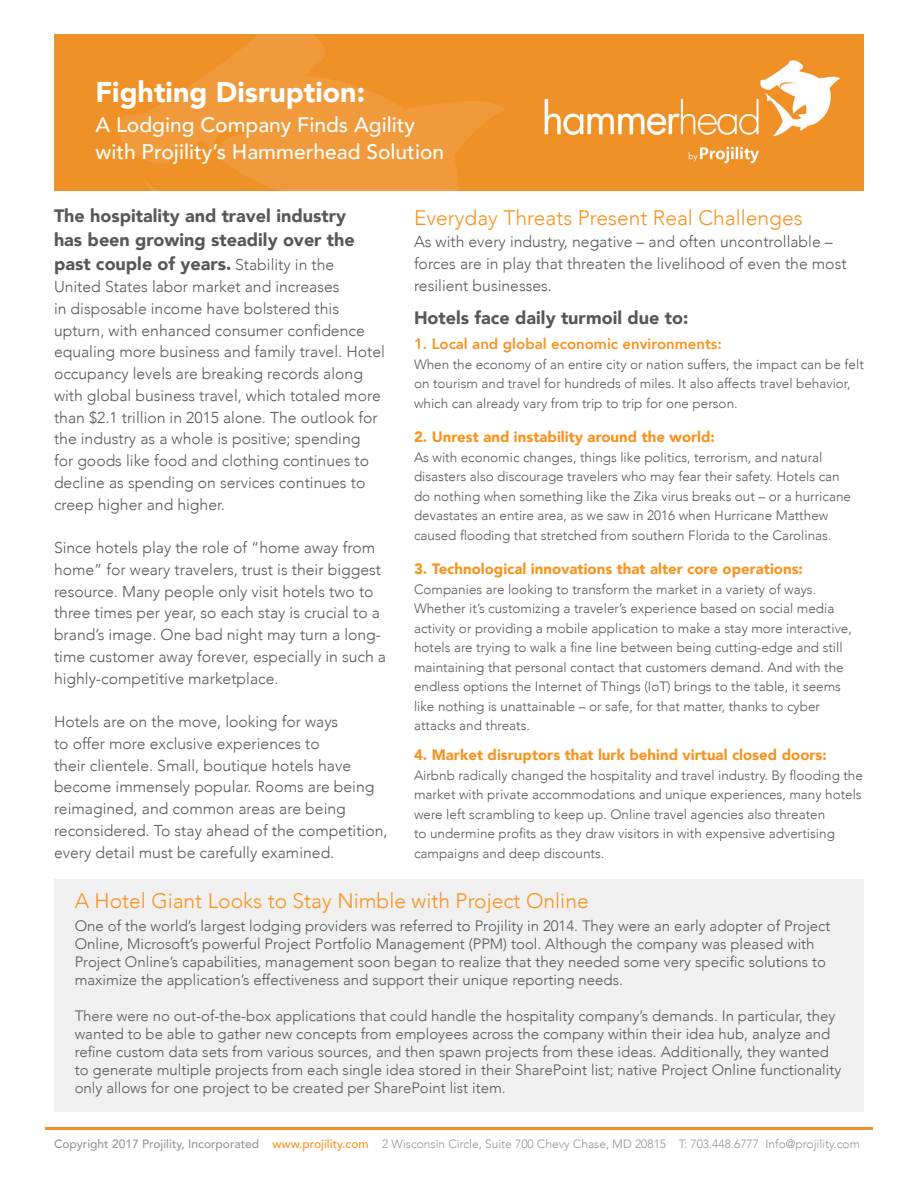
<style>
.page{position:relative;width:918px;height:1188px;background:#fff}
.page>*{position:absolute;margin:0;border:0;box-sizing:border-box;transform-origin:0 0}
.t1{font:900 28.5px "Avenir";color:#fff}
.t2{font:300 21px "Avenir";color:#f79320}
.t3{font:500 21px/27px "Avenir";color:#fff}
.t4{font:900 18px/24px "Avenir";color:#57585a}
.t5{font:300 15.75px/21.8px "Avenir";color:#57585a}
.t6{font:300 15px/18px "Avenir";color:#57585a}
.t7{font:900 15px "Avenir";color:#f79320}
.t8{font:800 15px "Avenir";color:#f79320}
.t9{font:300 13.5px/19.5px "Avenir";color:#57585a}
.t10{font:300 12px "Avenir";color:#979394}
.s1{font-weight:300;font-size:15.75px}
.s2{font-weight:500}
.s3{font-weight:500;color:#f79320}
</style>
<div class="page">
<div style="left:54px;top:879px;width:810px;height:232px;background:#eff0ef"></div>
<img style="left:54px;top:35px;width:810px;height:156px">
<hr style="left:45px;top:1127px;width:828px;height:3px;background:#ef9127">
<h1 class="t1" style="left:95px;top:68px;width:271px">Fighting Disruption:</h1>
<h2 class="t3" style="left:95px;top:110px;width:350px">A Lodging Company Finds Agility with Projility’s Hammerhead Solution</h2>
<h3 class="t4" style="left:54px;top:204px;width:302px">The hospitality and travel industry has been growing steadily over the past couple of years. <span class="s1">Stability in the</span></h3>
<p class="t5" style="left:54px;top:276px;width:332px">United States labor market and increases<br>in disposable income have bolstered this upturn, with enhanced consumer confidence equaling more business and family travel. Hotel occupancy levels are breaking records along with global business travel, which totaled more than $2.1 trillion in 2015 alone. The outlook for the industry as a whole is positive; spending<br>for goods like food and clothing continues to decline as spending on services continues to creep higher and higher.</p>
<p class="t5" style="left:54px;top:537px;width:334px">Since hotels play the role of “home away from home” for weary travelers, trust is their biggest resource. Many people only visit hotels two to three times per year, so each stay is crucial to a brand’s image. One bad night may turn a long&shy;time customer away forever, especially in such a highly-competitive marketplace.</p>
<p class="t5" style="left:54px;top:711px;width:335px">Hotels are on the move, looking for ways<br>to offer more exclusive experiences to<br>their clientele. Small, boutique hotels have become immensely popular. Rooms are being reimagined, and common areas are being reconsidered. To stay ahead of the competition, every detail must be carefully examined.</p>
<h2 class="t2" style="left:414px;top:206px;width:390px">Everyday Threats Present Real Challenges</h2>
<p class="t5" style="left:414px;top:231px;width:434px">As with every industry, negative – and often uncontrollable – forces are in play that threaten the livelihood of even the most resilient businesses.</p>
<h3 class="t4" style="left:414px;top:305px;width:276px">Hotels face daily turmoil due to:</h3>
<p class="t8" style="left:414px;top:332px;width:310px">1. Local and global economic environments:</p>
<p class="t9" style="left:414px;top:354px;width:451px">When the economy of an entire city or nation suffers, the impact can be felt on tourism and travel for hundreds of miles. It also affects travel behavior, which can already vary from trip to trip for one person.</p>
<p class="t7" style="left:414px;top:424px;width:303px">2. Unrest and instability around the world:</p>
<p class="t9" style="left:414px;top:447px;width:439px">As with economic changes, things like politics, terrorism, and natural disasters also discourage travelers who may fear their safety. Hotels can do nothing when something like the Zika virus breaks out – or a hurricane devastates an entire area, as we saw in 2016 when Hurricane Matthew caused flooding that stretched from southern Florida to the Carolinas.</p>
<p class="t7" style="left:414px;top:556px;width:391px">3. Technological innovations that alter core operations:</p>
<p class="t9" style="left:414px;top:579px;width:439px">Companies are looking to transform the market in a variety of ways.<br>Whether it’s customizing a traveler’s experience based on social media activity or providing a mobile application to make a stay more interactive, hotels are trying to walk a fine line between being cutting-edge and still maintaining that personal contact that customers demand. And with the endless options the Internet of Things (IoT) brings to the table, it seems like nothing is unattainable – or safe, for that matter, thanks to cyber attacks and threats.</p>
<p class="t7" style="left:414px;top:742px;width:414px">4. Market disruptors that lurk behind virtual closed doors:</p>
<p class="t9" style="left:414px;top:765px;width:450px">Airbnb radically changed the hospitality and travel industry. By flooding the market with private accommodations and unique experiences, many hotels were left scrambling to keep up. Online travel agencies also threaten<br>to undermine profits as they draw visitors in with expensive advertising campaigns and deep discounts.</p>
<h2 class="t2" style="left:75px;top:888px;width:515px">A Hotel Giant Looks to Stay Nimble with Project Online</h2>
<p class="t6" style="left:75px;top:916px;width:757px">One of the world’s largest lodging providers was referred to Projility in 2014. They were an early adopter of Project Online, Microsoft’s powerful Project Portfolio Management (PPM) tool. Although the company was pleased with Project Online’s capabilities, management soon began to realize that they needed some very specific solutions to maximize the application’s effectiveness and support their unique reporting needs.</p>
<p class="t6" style="left:75px;top:1006px;width:768px">There were no out-of-the-box applications that could handle the hospitality company’s demands. In particular, they wanted to be able to gather new concepts from employees across the company within their idea hub, analyze and refine custom data sets from various sources, and then spawn projects from these ideas. Additionally, they wanted to generate multiple projects from each single idea stored in their SharePoint list; native Project Online functionality only allows for one project to be created per SharePoint list item.</p>
<p class="t10" style="left:54px;top:1136px;width:807px"><span class="s2">Copyright 2017 Projility, Incorporated</span> <span class="s3">www.projility.com</span> 2 Wisconsin Circle, Suite 700 Chevy Chase, MD 20815 T: 703.448.6777 Info@projility.com</p>
</div>
